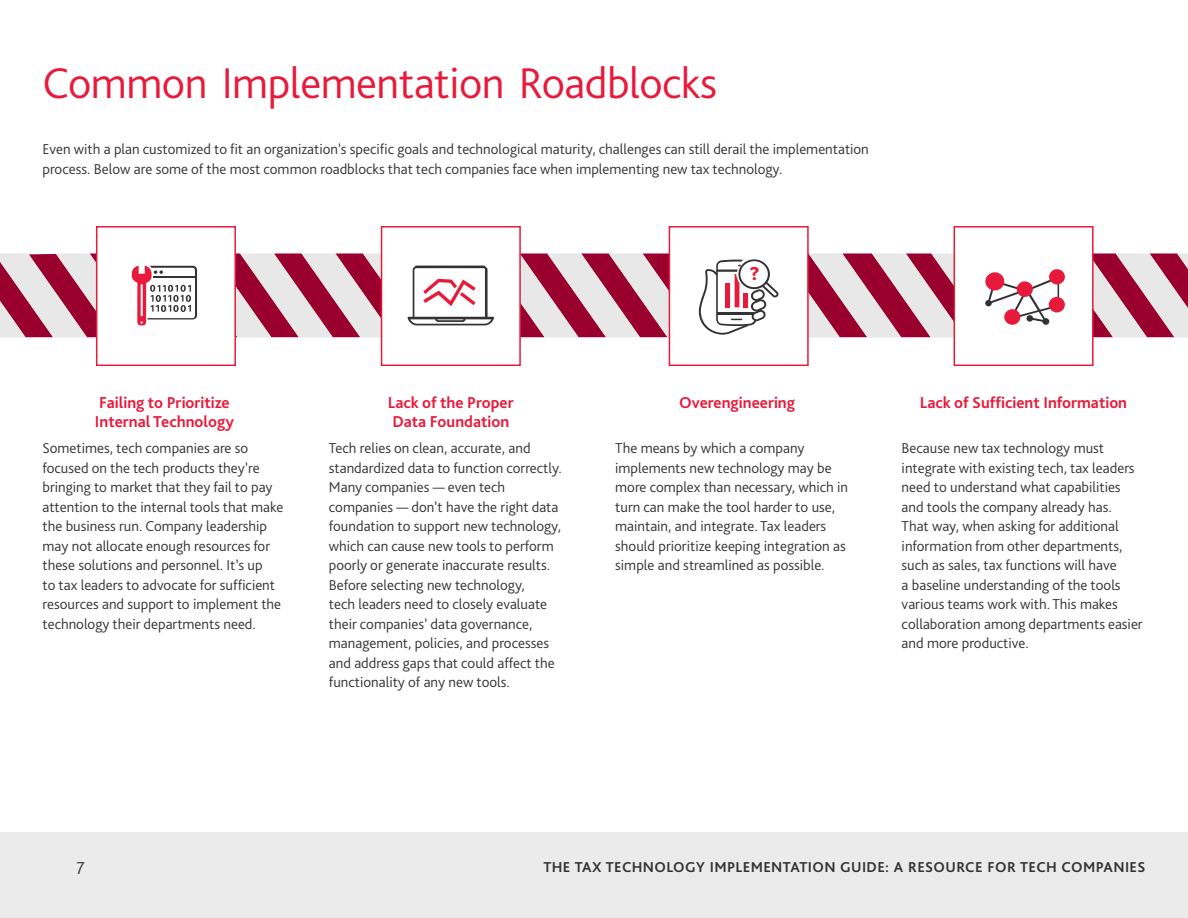
<style>
.page{position:relative;width:1188px;height:918px;background:#fff}
.page>*{position:absolute;margin:0;border:0;box-sizing:border-box;transform-origin:0 0}
.t1{font:300 45px "Bliss Pro";letter-spacing:-.01em;color:#e81a3b}
.t2{font:700 19.35px "Proxima Nova";color:#e81a3b;scale:1.06 1}
.t3{font:300 18px "Bliss Pro";color:#333}
.t4{font:700 16.5px/19.5px "Bliss Pro";color:#e81a3b}
.t5{font:300 15px/19.5px "Bliss Pro";color:#333}
.t6{font:700 15px "Bliss Pro";letter-spacing:.025em;color:#333}
</style>
<div class="page">
<div style="left:96px;top:226px;width:140px;height:140px;background:#fff;border:2px solid #e81a3b"></div>
<div style="left:381px;top:226px;width:140px;height:140px;background:#fff;border:2px solid #e81a3b"></div>
<div style="left:669px;top:226px;width:140px;height:140px;background:#fff;border:2px solid #e81a3b"></div>
<div style="left:954px;top:226px;width:140px;height:140px;background:#fff;border:2px solid #e81a3b"></div>
<svg style="left:0;top:254px;width:1188px;height:84px"></svg>
<div style="left:985px;top:272px;width:19px;height:18px;background:#e81a3b;border-radius:50%"></div>
<div style="left:985px;top:300px;width:7px;height:6px;background:#333;border-radius:50%"></div>
<div style="left:1017px;top:281px;width:16px;height:16px;background:#e81a3b;border-radius:50%"></div>
<div style="left:1049px;top:269px;width:16px;height:15px;background:#e81a3b;border-radius:50%"></div>
<div style="left:1004px;top:309px;width:16px;height:16px;background:#e81a3b;border-radius:50%"></div>
<div style="left:1049px;top:297px;width:16px;height:15px;background:#e81a3b;border-radius:50%"></div>
<div style="left:1026px;top:315px;width:7px;height:7px;background:#333;border-radius:50%"></div>
<div style="left:1042px;top:318px;width:7px;height:7px;background:#333;border-radius:50%"></div>
<div style="left:0;top:833px;width:1188px;height:85px;background:#ebebeb"></div>
<h1 class="t1" style="left:43px;top:55px;width:676px">Common Implementation Roadblocks</h1>
<p class="t5" style="left:43px;top:139px;width:828px">Even with a plan customized to fit an organization’s specific goals and technological maturity, challenges can still derail the implementation process. Below are some of the most common roadblocks that tech companies face when implementing new tax technology.</p>
<p class="t4" style="left:95px;top:392px;width:141px">Failing to Prioritize<br>Internal Technology</p>
<p class="t5" style="left:43px;top:438px;width:242px">Sometimes, tech companies are so focused on the tech products they’re bringing to market that they fail to pay attention to the internal tools that make the business run. Company leadership may not allocate enough resources for these solutions and personnel. It’s up<br>to tax leaders to advocate for sufficient resources and support to implement the technology their departments need.</p>
<p class="t4" style="left:388px;top:392px;width:127px">Lack of the Proper<br>Data Foundation</p>
<p class="t5" style="left:329px;top:438px;width:235px">Tech relies on clean, accurate, and standardized data to function correctly.<br>Many companies — even tech companies — don’t have the right data foundation to support new technology, which can cause new tools to perform poorly or generate inaccurate results.<br>Before selecting new technology,<br>tech leaders need to closely evaluate their companies’ data governance, management, policies, and processes and address gaps that could affect the functionality of any new tools.</p>
<p class="t2" style="left:750px;top:259px;width:10px">?</p>
<p class="t4" style="left:679px;top:392px;width:117px">Overengineering</p>
<p class="t5" style="left:615px;top:438px;width:234px">The means by which a company implements new technology may be more complex than necessary, which in turn can make the tool harder to use, maintain, and integrate. Tax leaders should prioritize keeping integration as simple and streamlined as possible.</p>
<p class="t4" style="left:920px;top:392px;width:209px">Lack of Sufficient Information</p>
<p class="t5" style="left:902px;top:438px;width:243px">Because new tax technology must integrate with existing tech, tax leaders need to understand what capabilities and tools the company already has.<br>That way, when asking for additional information from other departments, such as sales, tax functions will have<br>a baseline understanding of the tools various teams work with. This makes collaboration among departments easier and more productive.</p>
<p class="t3" style="left:77px;top:857px;width:10px">7</p>
<p class="t6" style="left:543px;top:857px;width:604px">THE TAX TECHNOLOGY IMPLEMENTATION GUIDE: A RESOURCE FOR TECH COMPANIES</p>
</div>
